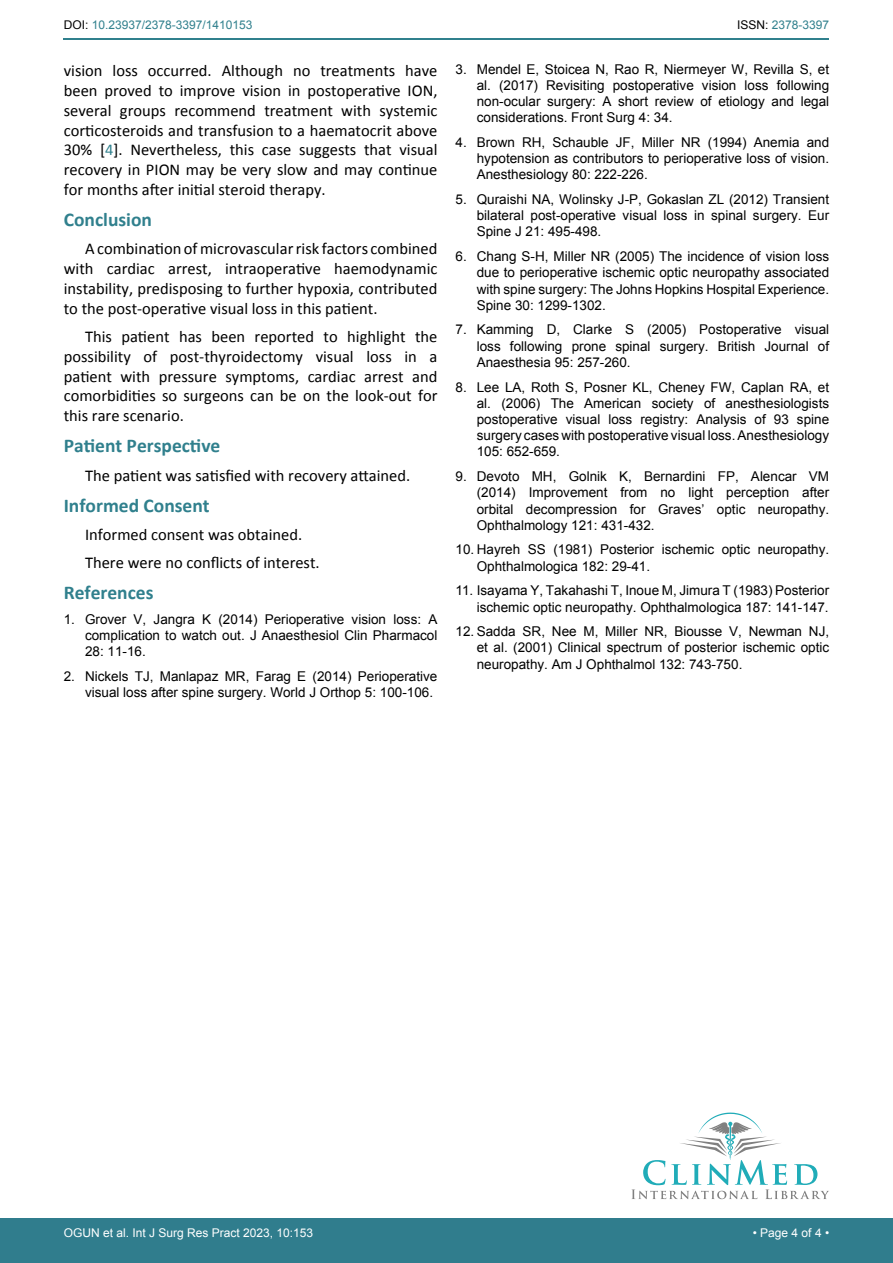
<style>
.page{position:relative;width:893px;height:1263px;background:#fff}
.page>*{position:absolute;margin:0;border:0;box-sizing:border-box;transform-origin:0 0}
.t1{font:700 19.5px "Calibri";color:#30808d}
.t2{font:16.5px/19.8px "Calibri";color:#000;text-align:justify}
.t3{font:13.5px/16.2px "Arial";color:#000;text-align:justify}
.t4{font:12px "Arial";color:#fff}
.t5{font:12px "Arial";color:#30808d}
.s1{color:#000}
.s2{color:#30808d}
</style>
<div class="page">
<hr style="left:64px;top:38px;width:765px;height:2px;background:#30808d">
<div style="left:0;top:1218px;width:893px;height:45px;background:#307d8d"></div>
<svg style="left:631px;top:1112px;width:198px;height:87px"></svg>
<p class="t5" style="left:64px;top:17px;width:190px"><span class="s1">DOI:</span> 10.23937/2378-3397/1410153</p>
<p class="t5" style="left:737px;top:17px;width:94px"><span class="s1">ISSN:</span> 2378-3397</p>
<p class="t2" style="left:64px;top:61px;width:375px">vision loss occurred. Although no treatments have been proved to improve vision in postoperative ION, several groups recommend treatment with systemic corticosteroids and transfusion to a haematocrit above 30% [<span class="s2">4</span>]. Nevertheless, this case suggests that visual recovery in PION may be very slow and may continue for months after initial steroid therapy.</p>
<h1 class="t1" style="left:64px;top:207px;width:90px">Conclusion</h1>
<p class="t2" style="left:64px;top:239px;width:375px;text-indent:21px">A combination of microvascular risk factors combined with cardiac arrest, intraoperative haemodynamic instability, predisposing to further hypoxia, contributed to the post-operative visual loss in this patient.</p>
<p class="t2" style="left:64px;top:327px;width:375px;text-indent:21px">This patient has been reported to highlight the possibility of post-thyroidectomy visual loss in a patient with pressure symptoms, cardiac arrest and comorbidities so surgeons can be on the look-out for this rare scenario.</p>
<h1 class="t1" style="left:64px;top:433px;width:158px">Patient Perspective</h1>
<p class="t2" style="left:85px;top:465px;width:327px">The patient was satisfied with recovery attained.</p>
<h1 class="t1" style="left:64px;top:493px;width:147px">Informed Consent</h1>
<p class="t2" style="left:85px;top:520px;width:236px;line-height:28.3px">Informed consent was obtained.<br>There were no conflicts of interest.</p>
<h1 class="t1" style="left:64px;top:580px;width:91px">References</h1>
<p class="t3" style="left:85px;top:611px;width:354px;text-indent:-21px">1. Grover V, Jangra K (2014) Perioperative vision loss: A complication to watch out. J Anaesthesiol Clin Pharmacol 28: 11-16.</p>
<p class="t3" style="left:85px;top:668px;width:354px;text-indent:-21px">2. Nickels TJ, Manlapaz MR, Farag E (2014) Perioperative visual loss after spine surgery. World J Orthop 5: 100-106.</p>
<p class="t3" style="left:477px;top:61px;width:354px;text-indent:-21px">3. Mendel E, Stoicea N, Rao R, Niermeyer W, Revilla S, et al. (2017) Revisiting postoperative vision loss following non-ocular surgery: A short review of etiology and legal considerations. Front Surg 4: 34.</p>
<p class="t3" style="left:477px;top:134px;width:354px;text-indent:-21px">4. Brown RH, Schauble JF, Miller NR (1994) Anemia and hypotension as contributors to perioperative loss of vision.<br>Anesthesiology 80: 222-226.</p>
<p class="t3" style="left:477px;top:191px;width:354px;text-indent:-21px">5. Quraishi NA, Wolinsky J-P, Gokaslan ZL (2012) Transient bilateral post-operative visual loss in spinal surgery. Eur Spine J 21: 495-498.</p>
<p class="t3" style="left:477px;top:248px;width:354px;text-indent:-21px">6. Chang S-H, Miller NR (2005) The incidence of vision loss due to perioperative ischemic optic neuropathy associated with spine surgery: The Johns Hopkins Hospital Experience.<br>Spine 30: 1299-1302.</p>
<p class="t3" style="left:477px;top:322px;width:354px;text-indent:-21px">7. Kamming D, Clarke S (2005) Postoperative visual loss following prone spinal surgery. British Journal of Anaesthesia 95: 257-260.</p>
<p class="t3" style="left:477px;top:379px;width:354px;text-indent:-21px">8. Lee LA, Roth S, Posner KL, Cheney FW, Caplan RA, et al. (2006) The American society of anesthesiologists postoperative visual loss registry: Analysis of 93 spine surgery cases with postoperative visual loss. Anesthesiology 105: 652-659.</p>
<p class="t3" style="left:477px;top:468px;width:354px;text-indent:-21px">9. Devoto MH, Golnik K, Bernardini FP, Alencar VM (2014) Improvement from no light perception after orbital decompression for Graves’ optic neuropathy.<br>Ophthalmology 121: 431-432.</p>
<p class="t3" style="left:477px;top:542px;width:354px;text-indent:-21px">10. Hayreh SS (1981) Posterior ischemic optic neuropathy.<br>Ophthalmologica 182: 29-41.</p>
<p class="t3" style="left:455px;top:583px;width:375px;text-align:right">11. Isayama Y, Takahashi T, Inoue M, Jimura T (1983) Posterior ischemic optic neuropathy. Ophthalmologica 187: 141-147.</p>
<p class="t3" style="left:477px;top:623px;width:354px;text-indent:-21px">12. Sadda SR, Nee M, Miller NR, Biousse V, Newman NJ, et al. (2001) Clinical spectrum of posterior ischemic optic neuropathy. Am J Ophthalmol 132: 743-750.</p>
<p class="t4" style="left:64px;top:1225px;width:251px">OGUN et al. Int J Surg Res Pract 2023, 10:153</p>
<p class="t4" style="left:753px;top:1225px;width:78px">• Page 4 of 4 •</p>
</div>
